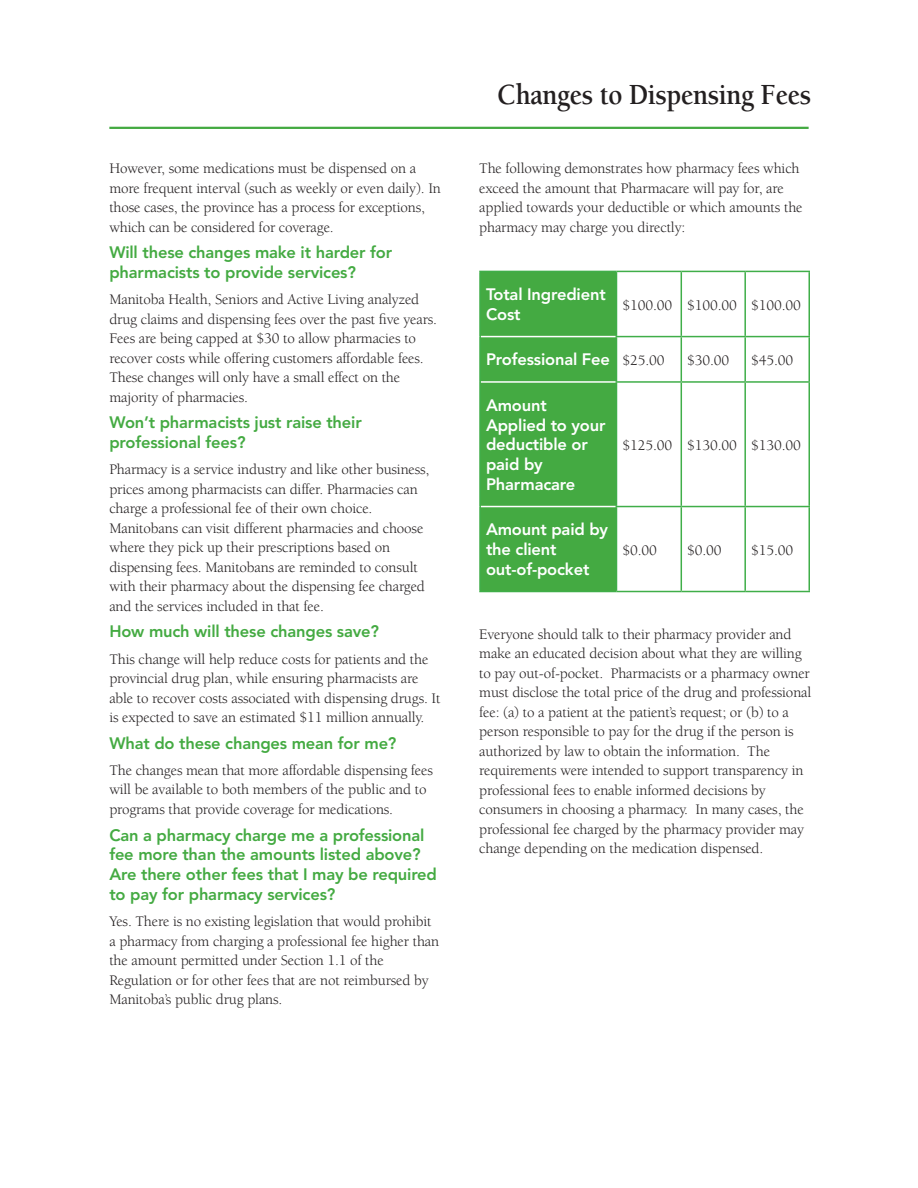
<style>
.page{position:relative;width:918px;height:1188px;background:#fff}
.page>*{position:absolute;margin:0;border:0;box-sizing:border-box;transform-origin:0 0}
.t1{font:700 30px "Berkeley";letter-spacing:-.015em;color:#231f20;scale:.9 1}
.t2{font:800 16.5px/19.8px "Avenir";letter-spacing:-.01em;color:#44aa42}
.t3{font:800 16.5px/19.8px "Avenir";letter-spacing:-.01em;color:#fff}
.t4{font:15px/19.5px "Berkeley";letter-spacing:-.01em;color:#231f20}
.s1{font-family:"Berkeley";font-weight:400;font-size:15px;color:#231f20}
</style>
<div class="page">
<div style="left:481px;top:272px;width:135px;height:319px;background:#44aa42"></div>
<hr style="left:481px;top:336px;width:135px;height:1px;background:#fff">
<hr style="left:481px;top:381px;width:135px;height:2px;background:#fff">
<hr style="left:481px;top:506px;width:135px;height:1px;background:#fff">
<hr style="left:479px;top:272px;width:2px;height:65px;background:#40ae49">
<hr style="left:479px;top:337px;width:2px;height:45px;background:#40ae49">
<hr style="left:479px;top:382px;width:2px;height:125px;background:#40ae49">
<hr style="left:479px;top:507px;width:2px;height:84px;background:#40ae49">
<hr style="left:616px;top:271px;width:65px;height:1px;background:#40ae49">
<hr style="left:616px;top:272px;width:1px;height:64px;background:#40ae49">
<hr style="left:681px;top:271px;width:64px;height:1px;background:#40ae49">
<hr style="left:681px;top:272px;width:1px;height:64px;background:#40ae49">
<hr style="left:745px;top:271px;width:65px;height:1px;background:#40ae49">
<hr style="left:744px;top:272px;width:2px;height:64px;background:#40ae49">
<hr style="left:808px;top:272px;width:2px;height:64px;background:#40ae49">
<hr style="left:616px;top:336px;width:65px;height:1px;background:#40ae49">
<hr style="left:616px;top:337px;width:1px;height:44px;background:#40ae49">
<hr style="left:681px;top:336px;width:64px;height:1px;background:#40ae49">
<hr style="left:681px;top:337px;width:1px;height:44px;background:#40ae49">
<hr style="left:745px;top:336px;width:65px;height:1px;background:#40ae49">
<hr style="left:744px;top:337px;width:2px;height:44px;background:#40ae49">
<hr style="left:808px;top:337px;width:2px;height:44px;background:#40ae49">
<hr style="left:616px;top:381px;width:65px;height:2px;background:#40ae49">
<hr style="left:616px;top:383px;width:1px;height:123px;background:#40ae49">
<hr style="left:681px;top:381px;width:64px;height:2px;background:#40ae49">
<hr style="left:681px;top:383px;width:1px;height:123px;background:#40ae49">
<hr style="left:745px;top:381px;width:65px;height:2px;background:#40ae49">
<hr style="left:744px;top:383px;width:2px;height:123px;background:#40ae49">
<hr style="left:808px;top:383px;width:2px;height:123px;background:#40ae49">
<hr style="left:616px;top:506px;width:65px;height:1px;background:#40ae49">
<hr style="left:616px;top:507px;width:1px;height:84px;background:#40ae49">
<hr style="left:681px;top:506px;width:64px;height:1px;background:#40ae49">
<hr style="left:681px;top:507px;width:1px;height:84px;background:#40ae49">
<hr style="left:745px;top:506px;width:65px;height:1px;background:#40ae49">
<hr style="left:744px;top:507px;width:2px;height:84px;background:#40ae49">
<hr style="left:808px;top:507px;width:2px;height:84px;background:#40ae49">
<hr style="left:616px;top:591px;width:65px;height:1px;background:#40ae49">
<hr style="left:681px;top:591px;width:64px;height:1px;background:#40ae49">
<hr style="left:745px;top:591px;width:65px;height:1px;background:#40ae49">
<hr style="left:479px;top:271px;width:138px;height:1px;background:#40ae49">
<hr style="left:479px;top:591px;width:138px;height:1px;background:#40ae49">
<hr style="left:109px;top:127px;width:700px;height:2px;background:#44aa42">
<p class="t4" style="left:109px;top:159px;width:333px">However, some medications must be dispensed on a more frequent interval (such as weekly or even daily). In those cases, the province has a process for exceptions, which can be considered for coverage.</p>
<p class="t2" style="left:109px;top:243px;width:284px">Will these changes make it harder for pharmacists to provide services?</p>
<p class="t4" style="left:109px;top:290px;width:329px">Manitoba Health, Seniors and Active Living analyzed drug claims and dispensing fees over the past five years.<br>Fees are being capped at $30 to allow pharmacies to recover costs while offering customers affordable fees.<br>These changes will only have a small effect on the majority of pharmacies.</p>
<p class="t2" style="left:109px;top:413px;width:254px">Won’t pharmacists just raise their professional fees?</p>
<p class="t4" style="left:109px;top:460px;width:322px">Pharmacy is a service industry and like other business, prices among pharmacists can differ. Pharmacies can charge a professional fee of their own choice.<br>Manitobans can visit different pharmacies and choose where they pick up their prescriptions based on dispensing fees. Manitobans are reminded to consult with their pharmacy about the dispensing fee charged and the services included in that fee.</p>
<p class="t2" style="left:109px;top:622px;width:271px">How much will these changes save?</p>
<p class="t4" style="left:109px;top:650px;width:333px">This change will help reduce costs for patients and the provincial drug plan, while ensuring pharmacists are able to recover costs associated with dispensing drugs. It is expected to save an estimated $11 million annually.</p>
<p class="t2" style="left:109px;top:733px;width:289px">What do these changes mean for me?</p>
<p class="t4" style="left:109px;top:761px;width:325px">The changes mean that more affordable dispensing fees will be available to both members of the public and to programs that provide coverage for medications.</p>
<p class="t2" style="left:109px;top:825px;width:329px">Can a pharmacy charge me a professional fee more than the amounts listed above?<br>Are there other fees that I may be required to pay for pharmacy services?</p>
<p class="t4" style="left:109px;top:912px;width:331px">Yes. There is no existing legislation that would prohibit a pharmacy from charging a professional fee higher than the amount permitted under Section 1.1 of the Regulation or for other fees that are not reimbursed by Manitoba’s public drug plans.</p>
<h1 class="t1" style="left:497px;top:78px;width:351px">Changes to Dispensing Fees</h1>
<p class="t4" style="left:479px;top:159px;width:325px">The following demonstrates how pharmacy fees which exceed the amount that Pharmacare will pay for, are applied towards your deductible or which amounts the pharmacy may charge you directly:</p>
<p class="t3" style="left:486px;top:285px;width:121px">Total Ingredient<br>Cost</p>
<p class="t4" style="left:622px;top:295px;width:180px">$100.00 $100.00 $100.00</p>
<p class="t3" style="left:486px;top:350px;width:180px">Professional Fee <span class="s1">$25.00</span></p>
<p class="t4" style="left:687px;top:351px;width:44px">$30.00</p>
<p class="t4" style="left:751px;top:351px;width:44px">$45.00</p>
<p class="t3" style="left:486px;top:395px;width:121px">Amount<br>Applied to your deductible or paid by<br>Pharmacare</p>
<p class="t4" style="left:622px;top:436px;width:180px">$125.00 $130.00 $130.00</p>
<p class="t3" style="left:486px;top:520px;width:124px">Amount paid by the client out-of-pocket</p>
<p class="t4" style="left:622px;top:540px;width:36px">$0.00</p>
<p class="t4" style="left:687px;top:540px;width:36px">$0.00</p>
<p class="t4" style="left:751px;top:540px;width:44px">$15.00</p>
<p class="t4" style="left:479px;top:625px;width:334px">Everyone should talk to their pharmacy provider and make an educated decision about what they are willing to pay out-of-pocket. Pharmacists or a pharmacy owner must disclose the total price of the drug and professional fee: (a) to a patient at the patient’s request; or (b) to a person responsible to pay for the drug if the person is authorized by law to obtain the information. The requirements were intended to support transparency in professional fees to enable informed decisions by consumers in choosing a pharmacy. In many cases, the professional fee charged by the pharmacy provider may change depending on the medication dispensed.</p>
</div>
